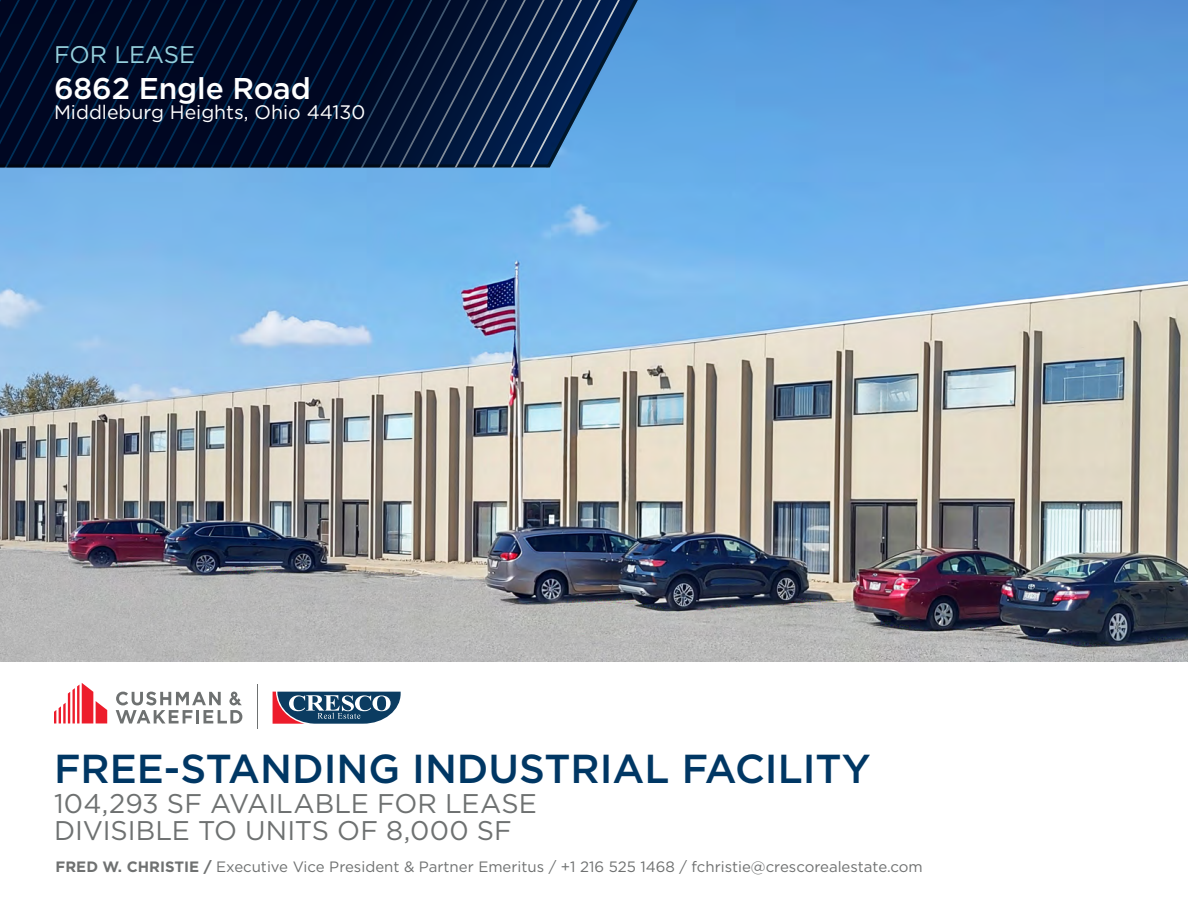
<style>
.page{position:relative;width:1188px;height:918px;background:#fff}
.page>*{position:absolute;margin:0;border:0;box-sizing:border-box;transform-origin:0 0}
.t1{font:500 40.5px "Gotham";color:#003764}
.t2{font:500 30px "Gotham";letter-spacing:-.005em;color:#fff}
.t3{font:27px/27px "Gotham";color:#6e7171}
.t4{font:24px "Gotham";color:#95d0dc}
.t5{font:19.5px "Gotham";color:#fff}
.t6{font:15px "Gotham";color:#6f7171}
.s1{font-weight:700}
</style>
<div class="page">
<img style="left:0;top:0;width:1188px;height:662px">
<svg style="left:0;top:0;width:646px;height:167px"></svg>
<svg style="left:273px;top:692px;width:128px;height:32px"></svg>
<hr style="left:257px;top:685px;width:1px;height:44px;background:#6e7171">
<svg style="left:54px;top:683px;width:53px;height:40px"></svg>
<svg style="left:116px;top:692px;width:126px;height:31px"></svg>
<h3 class="t4" style="left:54px;top:39px;width:143px">FOR LEASE</h3>
<h2 class="t2" style="left:54px;top:68px;width:258px">6862 Engle Road</h2>
<h3 class="t5" style="left:54px;top:100px;width:313px">Middleburg Heights, Ohio 44130</h3>
<h1 class="t1" style="left:54px;top:742px;width:818px">FREE-STANDING INDUSTRIAL FACILITY</h1>
<h3 class="t3" style="left:54px;top:789px;width:484px">104,293 SF AVAILABLE FOR LEASE<br>DIVISIBLE TO UNITS OF 8,000 SF</h3>
<p class="t6" style="left:56px;top:857px;width:869px"><span class="s1">FRED W. CHRISTIE /</span> Executive Vice President &amp; Partner Emeritus / +1 216 525 1468 / fchristie@crescorealestate.com</p>
</div>
